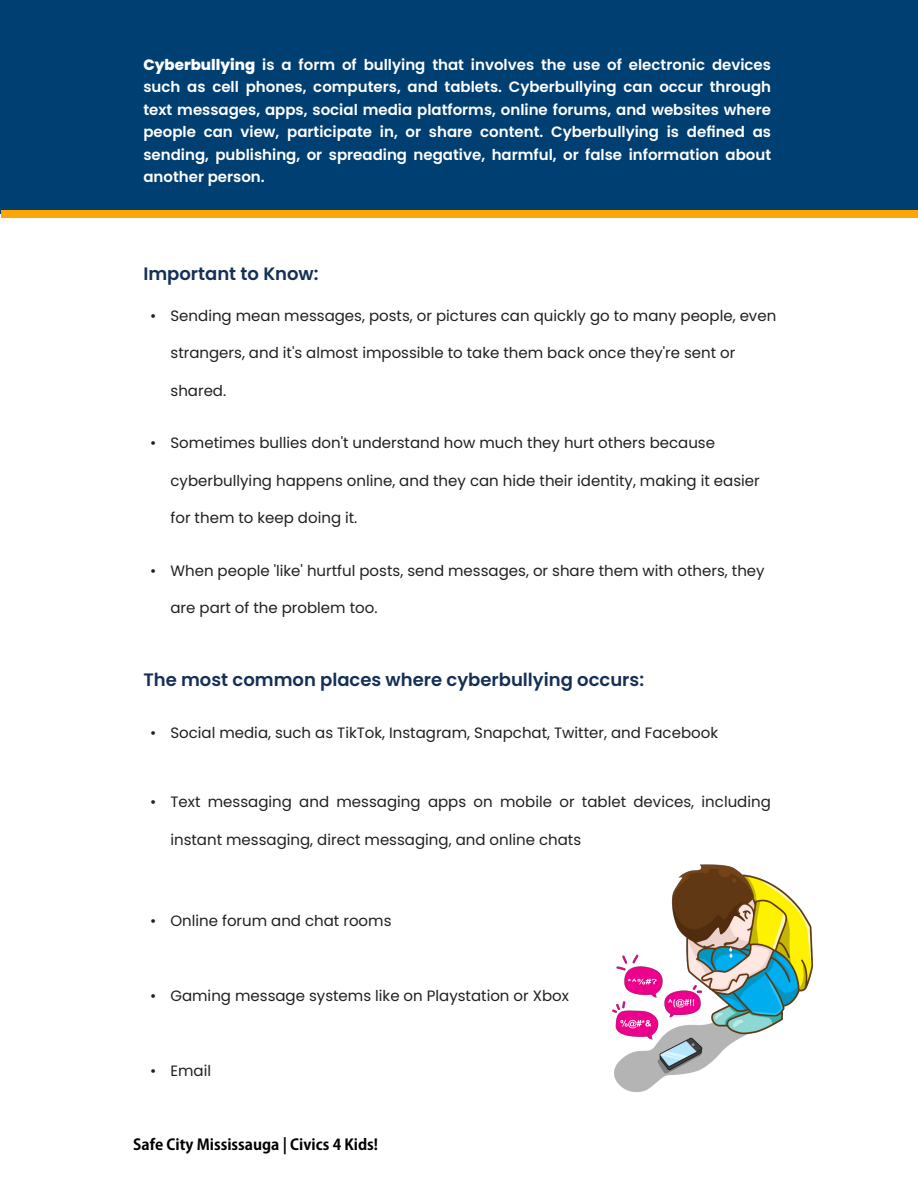
<style>
.page{position:relative;width:918px;height:1188px;background:#fff}
.page>*{position:absolute;margin:0;border:0;box-sizing:border-box;transform-origin:0 0}
.t1{font:600 18px "Poppins";color:#153056}
.t2{font:15px "Poppins";color:#231f20}
.t3{font:600 15px/22.5px "Poppins";color:#fff;text-align:justify}
.t4{font:700 15px "Adobe Gothic Std";color:#000}
.s1{font-weight:800}
</style>
<div class="page">
<div style="left:0;top:0;width:918px;height:214px;background:#003f72"></div>
<div style="left:1px;top:210px;width:916px;height:8px;background:#fda407"></div>
<img style="left:612px;top:864px;width:202px;height:228px">
<p class="t3" style="left:143px;top:53px;width:629px"><span class="s1">Cyberbullying</span> is a form of bullying that involves the use of electronic devices such as cell phones, computers, and tablets. Cyberbullying can occur through text messages, apps, social media platforms, online forums, and websites where people can view, participate in, or share content. Cyberbullying is defined as sending, publishing, or spreading negative, harmful, or false information about another person.</p>
<p class="t1" style="left:143px;top:264px;width:177px">Important to Know:</p>
<p class="t2" style="left:150px;top:307px;width:628px">• Sending mean messages, posts, or pictures can quickly go to many people, even</p>
<p class="t2" style="left:171px;top:344px;width:566px">strangers, and it's almost impossible to take them back once they're sent or</p>
<p class="t2" style="left:171px;top:382px;width:57px">shared.</p>
<p class="t2" style="left:150px;top:434px;width:566px">• Sometimes bullies don't understand how much they hurt others because</p>
<p class="t2" style="left:171px;top:472px;width:591px">cyberbullying happens online, and they can hide their identity, making it easier</p>
<p class="t2" style="left:171px;top:509px;width:188px">for them to keep doing it.</p>
<p class="t2" style="left:150px;top:562px;width:616px">• When people 'like' hurtful posts, send messages, or share them with others, they</p>
<p class="t2" style="left:171px;top:599px;width:209px">are part of the problem too.</p>
<p class="t1" style="left:143px;top:669px;width:502px">The most common places where cyberbullying occurs:</p>
<p class="t2" style="left:150px;top:724px;width:569px">• Social media, such as TikTok, Instagram, Snapchat, Twitter, and Facebook</p>
<p class="t2" style="left:150px;top:793px;width:622px">• Text messaging and messaging apps on mobile or tablet devices, including</p>
<p class="t2" style="left:170px;top:831px;width:412px">instant messaging, direct messaging, and online chats</p>
<p class="t2" style="left:150px;top:912px;width:243px">• Online forum and chat rooms</p>
<p class="t2" style="left:150px;top:987px;width:420px">• Gaming message systems like on Playstation or Xbox</p>
<p class="t2" style="left:150px;top:1062px;width:62px">• Email</p>
<p class="t4" style="left:133px;top:1136px;width:246px">Safe City Mississauga | Civics 4 Kids!</p>
</div>
